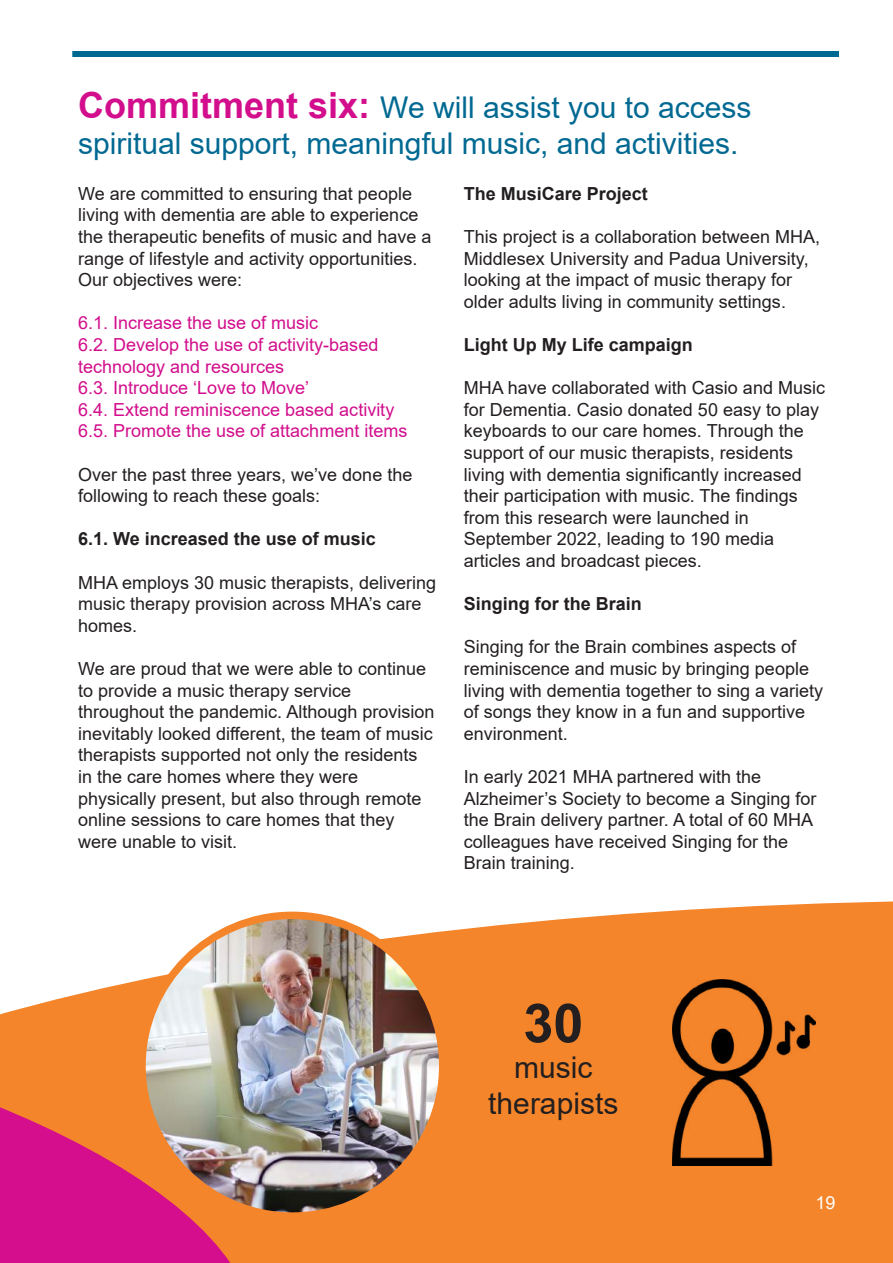
<style>
.page{position:relative;width:893px;height:1263px;background:#fff}
.page>*{position:absolute;margin:0;border:0;box-sizing:border-box;transform-origin:0 0}
.t1{font:700 54px "Arial";color:#231f20}
.t2{font:30px/36px "Arial";color:#006992}
.t3{font:30px/36px "Arial";color:#231f20;text-align:center}
.t4{font:18px/21.6px "Arial";color:#231f20}
.t5{font:18px/21.6px "Arial";color:#d20e8c}
.t6{font:700 18px "Arial";color:#231f20}
.t7{font:18px "Arial";color:#fff}
.s1{font-weight:700;font-size:36px;color:#d20e8c}
</style>
<div class="page">
<svg style="left:185px;top:901px;width:708px;height:362px;background:#f58d39"></svg>
<svg style="left:0;top:955px;width:271px;height:308px;background:#e96668"></svg>
<img style="left:672px;top:980px;width:144px;height:185px">
<img style="left:142px;top:915px;width:301px;height:301px;border-radius:150px">
<div style="left:138px;top:911px;width:308px;height:309px;border:8px solid #f5852a;border-radius:50%"></div>
<div style="left:72px;top:51px;width:767px;height:6px;background:#006992"></div>
<h2 class="t2" style="left:78px;top:89px;width:675px"><span class="s1">Commitment six:</span> We will assist you to access spiritual support, meaningful music, and activities.</h2>
<p class="t4" style="left:78px;top:182px;width:355px">We are committed to ensuring that people living with dementia are able to experience the therapeutic benefits of music and have a range of lifestyle and activity opportunities.<br>Our objectives were:</p>
<p class="t5" style="left:78px;top:312px;width:331px">6.1. Increase the use of music<br>6.2. Develop the use of activity-based technology and resources<br>6.3. Introduce ‘Love to Move’<br>6.4. Extend reminiscence based activity 6.5. Promote the use of attachment items</p>
<p class="t4" style="left:78px;top:463px;width:336px">Over the past three years, we’ve done the following to reach these goals:</p>
<p class="t6" style="left:78px;top:526px;width:299px">6.1. We increased the use of music</p>
<p class="t4" style="left:78px;top:571px;width:360px">MHA employs 30 music therapists, delivering music therapy provision across MHA’s care homes.</p>
<p class="t4" style="left:78px;top:658px;width:358px">We are proud that we were able to continue to provide a music therapy service throughout the pandemic. Although provision inevitably looked different, the team of music therapists supported not only the residents in the care homes where they were physically present, but also through remote online sessions to care homes that they were unable to visit.</p>
<p class="t6" style="left:464px;top:181px;width:186px">The MusiCare Project</p>
<p class="t4" style="left:464px;top:226px;width:358px">This project is a collaboration between MHA, Middlesex University and Padua University, looking at the impact of music therapy for older adults living in community settings.</p>
<p class="t6" style="left:464px;top:332px;width:231px">Light Up My Life campaign</p>
<p class="t4" style="left:464px;top:377px;width:363px">MHA have collaborated with Casio and Music for Dementia. Casio donated 50 easy to play keyboards to our care homes. Through the support of our music therapists, residents living with dementia significantly increased their participation with music. The findings from this research were launched in September 2022, leading to 190 media articles and broadcast pieces.</p>
<p class="t6" style="left:464px;top:591px;width:180px">Singing for the Brain</p>
<p class="t4" style="left:464px;top:636px;width:361px">Singing for the Brain combines aspects of reminiscence and music by bringing people living with dementia together to sing a variety of songs they know in a fun and supportive environment.</p>
<p class="t4" style="left:464px;top:766px;width:354px">In early 2021 MHA partnered with the Alzheimer’s Society to become a Singing for the Brain delivery partner. A total of 60 MHA colleagues have received Singing for the Brain training.</p>
<h1 class="t1" style="left:523px;top:985px;width:62px">30</h1>
<h2 class="t3" style="left:488px;top:1049px;width:132px">music therapists</h2>
<p class="t7" style="left:816px;top:1191px;width:22px">19</p>
</div>
